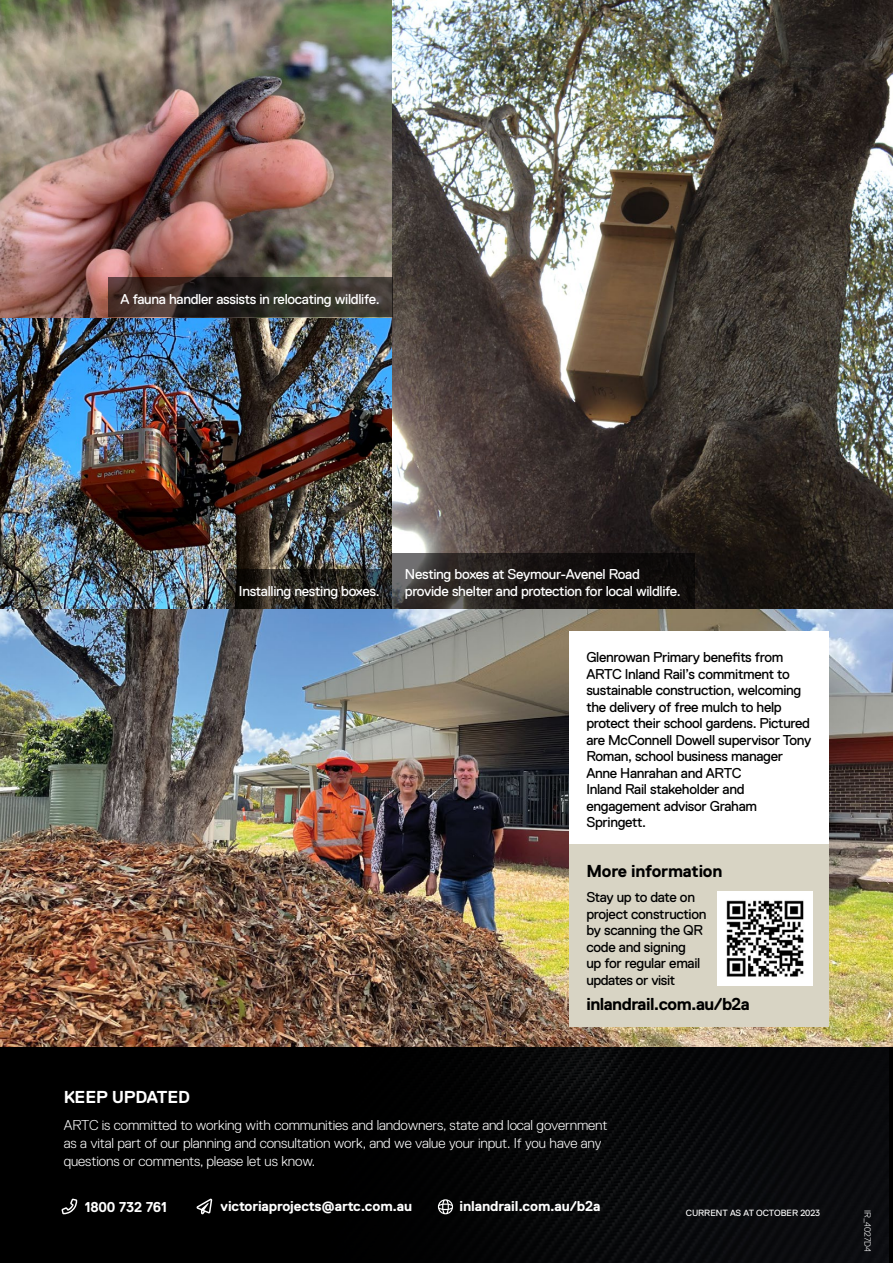
<style>
.page{position:relative;width:893px;height:1263px;background:#fff}
.page>*{position:absolute;margin:0;border:0;box-sizing:border-box;transform-origin:0 0}
.t1{font:700 17.25px "Replica LL";letter-spacing:-.03em;color:#000}
.t2{font:700 17.25px "Replica LL";letter-spacing:-.01em;color:#000}
.h2_reversed{font:700 17.25px "Replica LL";letter-spacing:-.01em;color:#fff}
.t3{font:14.25px/16.5px "Replica LL";letter-spacing:-.02em;color:#000}
.body_reversed{font:300 14.25px/18px "Replica LL";letter-spacing:-.01em;color:#fff}
.t4{font:14.25px/16.5px "Replica LL";letter-spacing:-.02em;color:#fff}
.body_reversed-2{font:700 14.25px "Replica LL";letter-spacing:-.01em;color:#fff}
.t5{font:9px "Replica LL";color:#fff}
.body{font:300 9px "Replica LL";letter-spacing:-.01em;color:#fff}
</style>
<div class="page">
<div style="left:0;top:1046px;width:893px;height:217px;background:#000"></div>
<img style="left:144px;top:1046px;width:744px;height:217px">
<svg style="left:62px;top:1198px;width:15px;height:16px"></svg>
<svg style="left:197px;top:1198px;width:15px;height:16px"></svg>
<svg style="left:438px;top:1199px;width:15px;height:15px"></svg>
<img style="left:0;top:0;width:893px;height:1046px">
<div style="left:569px;top:844px;width:260px;height:183px;background:#d8d4c4"></div>
<div style="left:569px;top:631px;width:260px;height:213px;background:#fff"></div>
<svg style="left:226px;top:569px;width:166px;height:39px;background:#25231e"></svg>
<svg style="left:108px;top:278px;width:284px;height:39px;background:#342c26"></svg>
<svg style="left:392px;top:553px;width:303px;height:55px;background:#221e1c"></svg>
<img style="left:717px;top:891px;width:95px;height:95px">
<p class="t4" style="left:121px;top:291px;width:261px">A fauna handler assists in relocating wildlife.</p>
<p class="t4" style="left:239px;top:582px;width:142px">Installing nesting boxes.</p>
<p class="t4" style="left:405px;top:566px;width:277px">Nesting boxes at Seymour-Avenel Road provide shelter and protection for local wildlife.</p>
<p class="t3" style="left:586px;top:649px;width:227px">Glenrowan Primary benefits from<br>ARTC Inland Rail’s commitment to sustainable construction, welcoming the delivery of free mulch to help protect their school gardens. Pictured are McConnell Dowell supervisor Tony<br>Roman, school business manager<br>Anne Hanrahan and ARTC<br>Inland Rail stakeholder and engagement advisor Graham<br>Springett.</p>
<h2 class="t2" style="left:586px;top:862px;width:138px">More information</h2>
<p class="t3" style="left:586px;top:889px;width:122px">Stay up to date on project construction by scanning the QR code and signing<br>up for regular email updates or visit</p>
<p class="t1" style="left:586px;top:994px;width:165px">inlandrail.com.au/b2a</p>
<h2 class="h2_reversed" style="left:64px;top:1088px;width:128px">KEEP UPDATED</h2>
<p class="body_reversed" style="left:64px;top:1116px;width:545px">ARTC is committed to working with communities and landowners, state and local government as a vital part of our planning and consultation work, and we value your input. If you have any questions or comments, please let us know.</p>
<p class="body_reversed-2" style="left:85px;top:1199px;width:84px">1800 732 761</p>
<p class="body_reversed-2" style="left:221px;top:1198px;width:193px">victoriaprojects@artc.com.au</p>
<p class="body_reversed-2" style="left:460px;top:1198px;width:142px">inlandrail.com.au/b2a</p>
<p class="t5" style="left:686px;top:1208px;width:136px">CURRENT AS AT OCTOBER 2023</p>
<p class="body" style="left:872px;top:1210px;width:43px;rotate:90deg">IR_4027D4</p>
</div>
